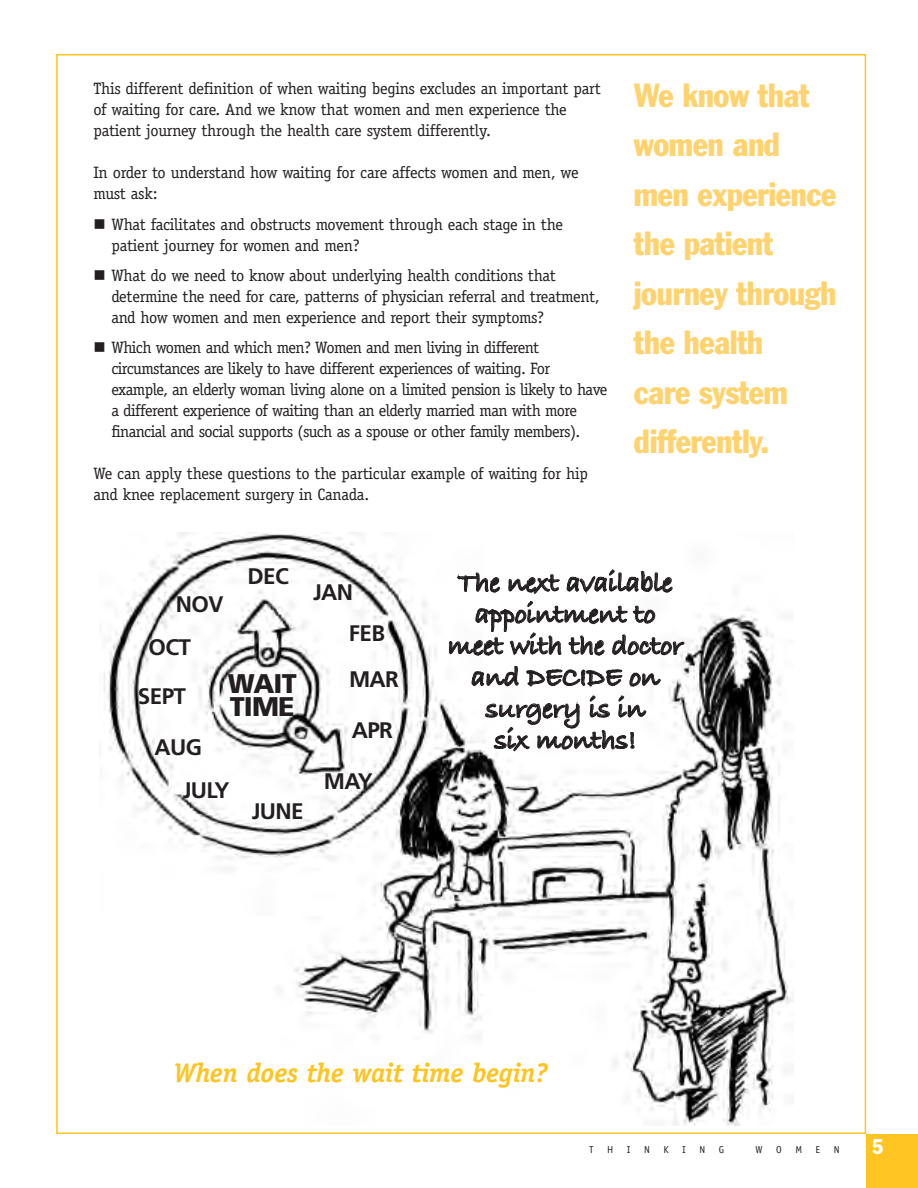
<style>
.page{position:relative;width:918px;height:1188px;background:#fff}
.page>*{position:absolute;margin:0;border:0;box-sizing:border-box;transform-origin:0 0}
.t1{font:condensed 33px/49.5px "Franklin Gothic";letter-spacing:-.015em;color:#fed36f}
.t2{font:700 28.5px/31.5px "Bradley Hand ITCTT";letter-spacing:-.02em;color:#231f20;text-align:center}
.t3{font:italic 700 27px "Officina Serif";letter-spacing:-.01em;color:#fec422}
.t4{font:900 27px/22.5px "Frutiger";letter-spacing:-.03em;color:#231f20}
.t5{font:700 22.5px/40.8px "Frutiger";letter-spacing:-.03em;color:#231f20}
.t6{font:condensed 21px "Franklin Gothic";color:#fff}
.t7{font:16.5px/21px "Officina Serif";letter-spacing:-.035em;color:#231f20}
.t8{font:16.5px/21px "Officina Serif";letter-spacing:-.015em;color:#231f20}
.t9{font:10.2px "Officina Sans";color:#231f20}
</style>
<div class="page">
<div style="left:866px;top:1134px;width:52px;height:54px;background:#fec422"></div>
<img style="left:99px;top:532px;width:694px;height:594px">
<p class="t8" style="left:93px;top:77px;width:509px">This different definition of when waiting begins excludes an important part of waiting for care. And we know that women and men experience the patient journey through the health care system differently.</p>
<p class="t8" style="left:93px;top:161px;width:487px">In order to understand how waiting for care affects women and men, we must ask:</p>
<p class="t8" style="left:111px;top:214px;width:453px;text-indent:-18px">■ What facilitates and obstructs movement through each stage in the patient journey for women and men?</p>
<p class="t7" style="left:111px;top:265px;width:490px;text-indent:-18px">■ What do we need to know about underlying health conditions that determine the need for care, patterns of physician referral and treatment, and how women and men experience and report their symptoms?</p>
<p class="t7" style="left:111px;top:337px;width:497px;text-indent:-18px">■ Which women and which men? Women and men living in different circumstances are likely to have different experiences of waiting. For example, an elderly woman living alone on a limited pension is likely to have a different experience of waiting than an elderly married man with more financial and social supports (such as a spouse or other family members).</p>
<p class="t8" style="left:93px;top:463px;width:496px">We can apply these questions to the particular example of waiting for hip and knee replacement surgery in Canada.</p>
<h1 class="t1" style="left:634px;top:73px;width:204px">We know that women and men experience the patient journey through the health<br>care system differently.</h1>
<h3 class="t5" style="left:176px;top:585px;width:49px">NOV</h3>
<h3 class="t5" style="left:149px;top:629px;width:44px">OCT</h3>
<h3 class="t5" style="left:248px;top:557px;width:43px">DEC</h3>
<h3 class="t5" style="left:138px;top:678px;width:50px">SEPT</h3>
<h3 class="t5" style="left:154px;top:728px;width:49px">AUG</h3>
<h3 class="t4" style="left:228px;top:675px;width:71px">WAIT<br>TIME</h3>
<h3 class="t5" style="left:183px;top:772px;width:48px">JULY</h3>
<h3 class="t5" style="left:252px;top:793px;width:53px">JUNE</h3>
<h3 class="t5" style="left:349px;top:574px;width:38px;text-indent:-36px">JAN<br>FEB</h3>
<h3 class="t5" style="left:349px;top:661px;width:51px">MAR</h3>
<h3 class="t5" style="left:352px;top:712px;width:43px">APR</h3>
<h3 class="t5" style="left:324px;top:763px;width:51px">MAY</h3>
<h2 class="t2" style="left:448px;top:568px;width:237px">The next available appointment to meet with the doctor and DECIDE on surgery is in<br>six months!</h2>
<h3 class="t3" style="left:173px;top:1063px;width:376px">When does the wait time begin?</h3>
<p class="t9" style="left:589px;top:1146px;width:6px">T</p>
<p class="t9" style="left:607px;top:1146px;width:8px">H</p>
<p class="t9" style="left:627px;top:1146px;width:5px">I</p>
<p class="t9" style="left:644px;top:1146px;width:7px">N</p>
<p class="t9" style="left:664px;top:1146px;width:7px">K</p>
<p class="t9" style="left:682px;top:1146px;width:5px">I</p>
<p class="t9" style="left:699px;top:1146px;width:7px">N</p>
<p class="t9" style="left:719px;top:1146px;width:7px">G</p>
<p class="t9" style="left:756px;top:1146px;width:9px">W</p>
<p class="t9" style="left:776px;top:1146px;width:7px">O</p>
<p class="t9" style="left:795px;top:1146px;width:8px">M</p>
<p class="t9" style="left:816px;top:1146px;width:6px">E</p>
<p class="t9" style="left:834px;top:1146px;width:7px">N</p>
<p class="t6" style="left:872px;top:1139px;width:13px">5</p>
</div>
